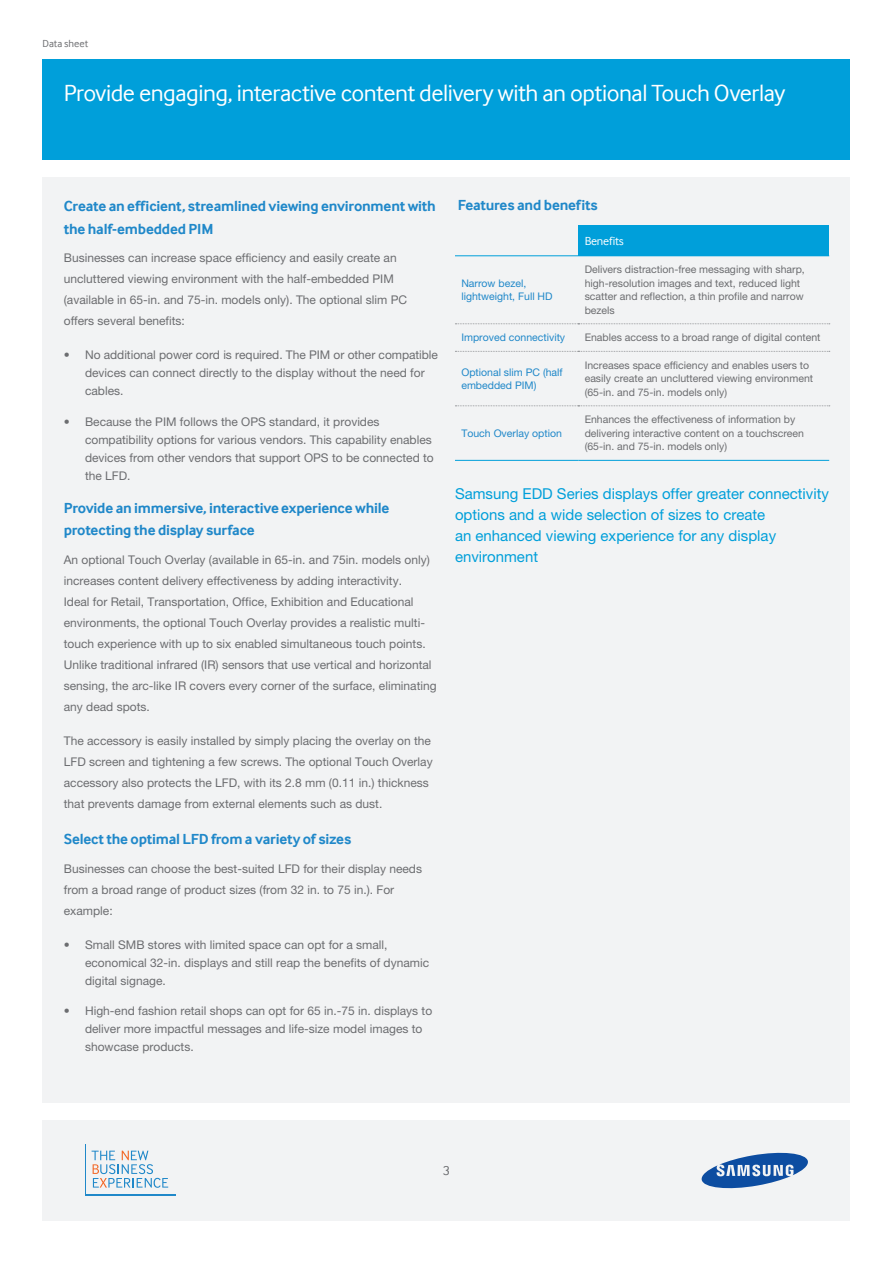
<style>
.page{position:relative;width:893px;height:1263px;background:#fff}
.page>*{position:absolute;margin:0;border:0;box-sizing:border-box;transform-origin:0 0}
.t1{font:24px "Samsung Inter Face";letter-spacing:-.02em;color:#fff}
.t2{font:700 15px/22.5px "Samsung Inter Face";letter-spacing:-.015em;color:#2088c9}
.t3{font:15px/21px "Helvetica Neue LT Pro";color:#009fda}
.t4{font:13.5px "Samsung Inter Face";color:#6c6d70}
.t5{font:12px/21px "Helvetica Neue LT Pro";color:#6c6d70}
.t6{font:12px "Samsung Inter Face";letter-spacing:-.02em;color:#fff}
.t7{font:10.5px/13.5px "Helvetica Neue LT Pro";color:#6c6d70}
.t8{font:10.5px/13.5px "Helvetica Neue LT Pro";color:#2088c9}
.t9{font:10.5px "Samsung Inter Face";letter-spacing:.005em;color:#6c6d70}
</style>
<div class="page">
<div style="left:43px;top:1120px;width:807px;height:100px;background:#f2f3f4"></div>
<svg style="left:701px;top:1152px;width:107px;height:37px"></svg>
<div style="left:43px;top:60px;width:807px;height:100px;background:#009fda"></div>
<div style="left:43px;top:177px;width:807px;height:926px;background:#f2f3f4"></div>
<svg style="left:92px;top:1151px;width:76px;height:37px"></svg>
<hr style="left:85px;top:1144px;width:1px;height:52px;background:#2088c9">
<hr style="left:85px;top:1194px;width:91px;height:2px;background:#2088c9">
<div style="left:578px;top:225px;width:251px;height:31px;background:#009fda"></div>
<hr style="left:455px;top:255px;width:123px;height:1px;background:#009fda">
<hr style="left:455px;top:460px;width:123px;height:1px;background:#009fda">
<hr style="left:578px;top:460px;width:251px;height:1px;background:#009fda">
<svg style="left:455px;top:323px;width:375px;height:1px"></svg>
<svg style="left:455px;top:351px;width:375px;height:1px"></svg>
<svg style="left:455px;top:405px;width:375px;height:1px"></svg>
<p class="t9" style="left:43px;top:37px;width:47px">Data sheet</p>
<h1 class="t1" style="left:64px;top:78px;width:723px">Provide engaging, interactive content delivery with an optional Touch Overlay</h1>
<p class="t2" style="left:64px;top:194px;width:374px">Create an efficient, streamlined viewing environment with the half-embedded PIM</p>
<p class="t5" style="left:64px;top:247px;width:345px">Businesses can increase space efficiency and easily create an uncluttered viewing environment with the half-embedded PIM (available in 65-in. and 75-in. models only). The optional slim PC offers several benefits:</p>
<p class="t5" style="left:85px;top:346px;width:354px;line-height:18px;text-indent:-21px">• No additional power cord is required. The PIM or other compatible devices can connect directly to the display without the need for cables.</p>
<p class="t5" style="left:85px;top:412px;width:350px;line-height:18px;text-indent:-21px">• Because the PIM follows the OPS standard, it provides compatibility options for various vendors. This capability enables devices from other vendors that support OPS to be connected to the LFD.</p>
<p class="t2" style="left:64px;top:496px;width:327px">Provide an immersive, interactive experience while protecting the display surface</p>
<p class="t5" style="left:64px;top:549px;width:374px">An optional Touch Overlay (available in 65-in. and 75in. models only) increases content delivery effectiveness by adding interactivity.<br>Ideal for Retail, Transportation, Office, Exhibition and Educational environments, the optional Touch Overlay provides a realistic multi&shy;touch experience with up to six enabled simultaneous touch points.<br>Unlike traditional infrared (IR) sensors that use vertical and horizontal sensing, the arc-like IR covers every corner of the surface, eliminating any dead spots.</p>
<p class="t5" style="left:64px;top:730px;width:370px">The accessory is easily installed by simply placing the overlay on the LFD screen and tightening a few screws. The optional Touch Overlay accessory also protects the LFD, with its 2.8 mm (0.11 in.) thickness that prevents damage from external elements such as dust.</p>
<p class="t2" style="left:64px;top:827px;width:289px">Select the optimal LFD from a variety of sizes</p>
<p class="t5" style="left:64px;top:858px;width:360px">Businesses can choose the best-suited LFD for their display needs from a broad range of product sizes (from 32 in. to 75 in.). For example:</p>
<p class="t5" style="left:85px;top:935px;width:346px;line-height:18px;text-indent:-21px">• Small SMB stores with limited space can opt for a small, economical 32-in. displays and still reap the benefits of dynamic digital signage.</p>
<p class="t5" style="left:85px;top:1002px;width:349px;line-height:18px;text-indent:-21px">• High-end fashion retail shops can opt for 65 in.-75 in. displays to deliver more impactful messages and life-size model images to showcase products.</p>
<p class="t2" style="left:458px;top:193px;width:142px">Features and benefits</p>
<p class="t6" style="left:585px;top:233px;width:41px">Benefits</p>
<p class="t8" style="left:461px;top:276px;width:93px">Narrow bezel, lightweight, Full HD</p>
<p class="t7" style="left:585px;top:263px;width:222px">Delivers distraction-free messaging with sharp, high-resolution images and text, reduced light scatter and reflection, a thin profile and narrow bezels</p>
<p class="t8" style="left:461px;top:331px;width:105px">Improved connectivity</p>
<p class="t7" style="left:585px;top:331px;width:237px">Enables access to a broad range of digital content</p>
<p class="t8" style="left:461px;top:365px;width:103px">Optional slim PC (half embedded PIM)</p>
<p class="t7" style="left:585px;top:358px;width:230px">Increases space efficiency and enables users to easily create an uncluttered viewing environment (65-in. and 75-in. models only)</p>
<p class="t8" style="left:461px;top:426px;width:102px">Touch Overlay option</p>
<p class="t7" style="left:585px;top:413px;width:221px">Enhances the effectiveness of information by delivering interactive content on a touchscreen (65-in. and 75-in. models only)</p>
<p class="t3" style="left:455px;top:483px;width:375px">Samsung EDD Series displays offer greater connectivity options and a wide selection of sizes to create<br>an enhanced viewing experience for any display environment</p>
<p class="t4" style="left:443px;top:1161px;width:9px">3</p>
</div>
